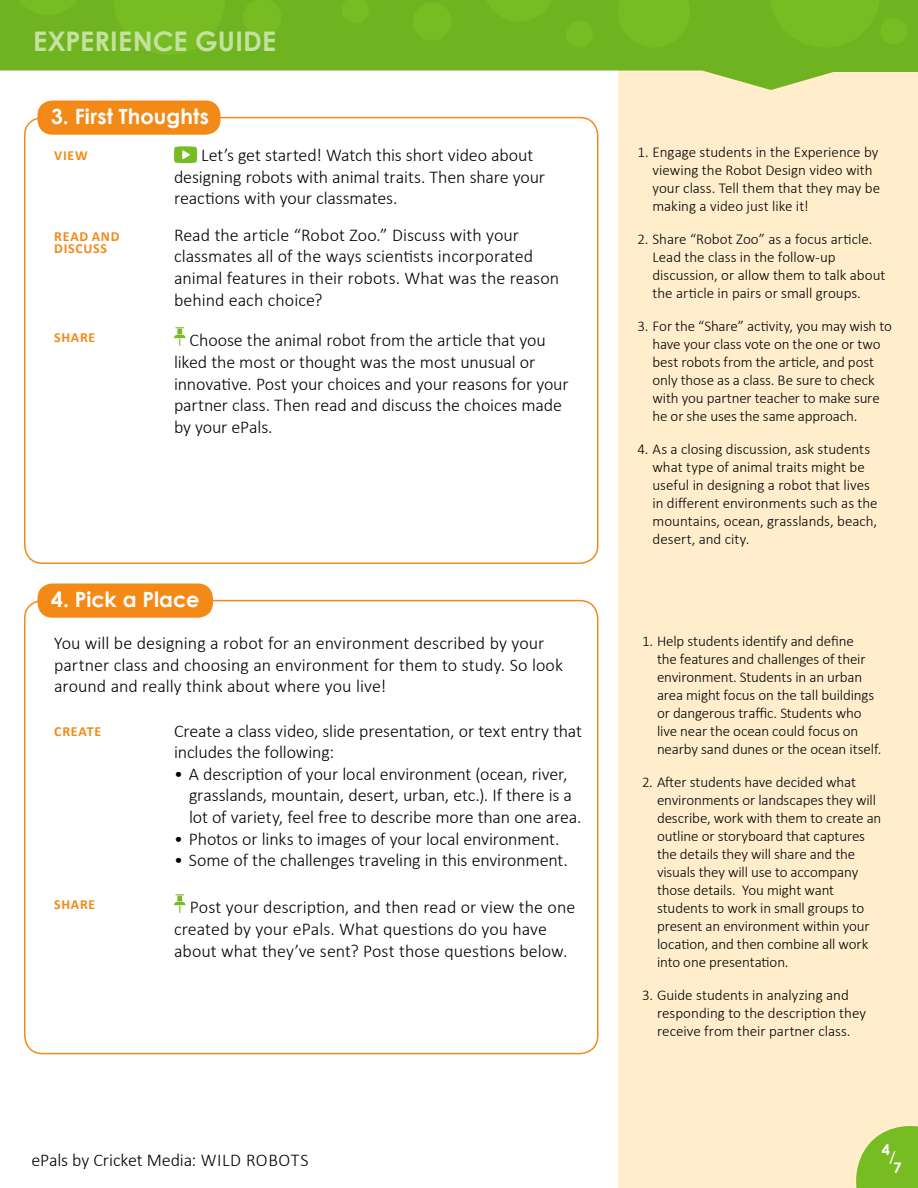
<style>
.page{position:relative;width:918px;height:1188px;background:#fff}
.page>*{position:absolute;margin:0;border:0;box-sizing:border-box;transform-origin:0 0}
.t1{font:700 27px "Century Gothic";letter-spacing:.005em;color:#c5e1a0}
.t2{font:700 21px "Century Gothic";letter-spacing:.005em;color:#fff}
.body_text{font:300 18px/21.6px "Calibri";color:#000}
.body_text__bullets{font:300 18px/21.6px "Calibri";letter-spacing:-.01em;color:#000}
.instruction_tips{font:300 15px/18px "Calibri";letter-spacing:-.005em;color:#000}
.t3{font:700 14.55px/10.5px "Century Gothic";color:#fff;text-align:center}
.heading{font:700 13.8px/12.3px "Calibri";letter-spacing:.05em;color:#f38a17}
</style>
<div class="page">
<div style="left:24px;top:600px;width:574px;height:454px;border:2px solid #f38a17;border-radius:18px"></div>
<div style="left:38px;top:584px;width:175px;height:34px;background:#f38a17;border-radius:15px"></div>
<div style="left:24px;top:117px;width:574px;height:447px;border:2px solid #f38a17;border-radius:18px"></div>
<div style="left:38px;top:100px;width:182px;height:35px;background:#f38a17;border-radius:15px"></div>
<div style="left:618px;top:14px;width:300px;height:1174px;background:#ffedcc"></div>
<svg style="left:0;top:0;width:918px;height:90px;fill:#6fb420"></svg>
<svg style="left:12px;top:0;width:72px;height:15px"></svg>
<div style="left:483px;top:0;width:72px;height:22px;background:#77bc22"></div>
<div style="left:618px;top:0;width:72px;height:48px;background:#77bc22"></div>
<div style="left:114px;top:0;width:111px;height:55px;background:#77bc22"></div>
<div style="left:770px;top:0;width:110px;height:48px;background:#77bc22"></div>
<svg style="left:243px;top:0;width:38px;height:37px"></svg>
<div style="left:413px;top:2px;width:38px;height:39px;background:#77bc22;border-radius:50%"></div>
<svg style="left:342px;top:0;width:27px;height:23px"></svg>
<div style="left:566px;top:21px;width:27px;height:27px;background:#77bc22;border-radius:50%"></div>
<div style="left:880px;top:18px;width:28px;height:27px;background:#77bc22;border-radius:50%"></div>
<svg style="left:856px;top:1126px;width:62px;height:62px"></svg>
<svg style="left:174px;top:894px;width:12px;height:19px"></svg>
<svg style="left:174px;top:146px;width:23px;height:17px"></svg>
<svg style="left:174px;top:327px;width:12px;height:19px"></svg>
<h1 class="t1" style="left:33px;top:24px;width:245px">EXPERIENCE GUIDE</h1>
<p class="t2" style="left:51px;top:103px;width:159px">3. First Thoughts</p>
<p class="heading" style="left:54px;top:149px;width:35px">VIEW</p>
<p class="heading" style="left:54px;top:230px;width:67px">READ AND<br>DISCUSS</p>
<p class="heading" style="left:54px;top:332px;width:43px">SHARE</p>
<p class="body_text" style="left:174px;top:143px;width:373px;text-indent:27px">Let’s get started! Watch this short video about designing robots with animal traits. Then share your reactions with your classmates.</p>
<p class="body_text" style="left:174px;top:223px;width:387px">Read the article “Robot Zoo.” Discuss with your classmates all of the ways scientists incorporated animal features in their robots. What was the reason behind each choice?</p>
<p class="body_text" style="left:174px;top:329px;width:396px;text-indent:16px">Choose the animal robot from the article that you liked the most or thought was the most unusual or innovative. Post your choices and your reasons for your partner class. Then read and discuss the choices made by your ePals.</p>
<p class="t2" style="left:51px;top:586px;width:150px">4. Pick a Place</p>
<p class="body_text" style="left:54px;top:632px;width:511px">You will be designing a robot for an environment described by your partner class and choosing an environment for them to study. So look around and really think about where you live!</p>
<p class="heading" style="left:54px;top:725px;width:48px">CREATE</p>
<p class="body_text" style="left:174px;top:719px;width:410px">Create a class video, slide presentation, or text entry that includes the following:</p>
<p class="body_text__bullets" style="left:189px;top:762px;width:394px;text-indent:-15px">• A description of your local environment (ocean, river, grasslands, mountain, desert, urban, etc.). If there is a lot of variety, feel free to describe more than one area.</p>
<p class="body_text__bullets" style="left:174px;top:827px;width:387px">• Photos or links to images of your local environment.</p>
<p class="body_text__bullets" style="left:174px;top:848px;width:395px">• Some of the challenges traveling in this environment.</p>
<p class="body_text" style="left:174px;top:896px;width:403px;text-indent:16px">Post your description, and then read or view the one created by your ePals. What questions do you have about what they’ve sent? Post those questions below.</p>
<p class="heading" style="left:54px;top:899px;width:43px">SHARE</p>
<p class="body_text" style="left:32px;top:1148px;width:279px">ePals by Cricket Media: WILD ROBOTS</p>
<p class="instruction_tips" style="left:652px;top:142px;width:229px;text-indent:-15px">1. Engage students in the Experience by viewing the Robot Design video with your class. Tell them that they may be making a video just like it!</p>
<p class="instruction_tips" style="left:652px;top:229px;width:235px;text-indent:-15px">2. Share “Robot Zoo” as a focus article.<br>Lead the class in the follow-up discussion, or allow them to talk about the article in pairs or small groups.</p>
<p class="instruction_tips" style="left:652px;top:316px;width:241px;text-indent:-15px">3. For the “Share” activity, you may wish to have your class vote on the one or two best robots from the article, and post only those as a class. Be sure to check with you partner teacher to make sure he or she uses the same approach.</p>
<p class="instruction_tips" style="left:652px;top:439px;width:227px;text-indent:-15px">4. As a closing discussion, ask students what type of animal traits might be useful in designing a robot that lives in different environments such as the mountains, ocean, grasslands, beach, desert, and city.</p>
<p class="instruction_tips" style="left:657px;top:631px;width:226px;text-indent:-15px">1. Help students identify and define<br>the features and challenges of their environment. Students in an urban area might focus on the tall buildings or dangerous traffic. Students who live near the ocean could focus on nearby sand dunes or the ocean itself.</p>
<p class="instruction_tips" style="left:657px;top:772px;width:226px;text-indent:-15px">2. After students have decided what environments or landscapes they will describe, work with them to create an outline or storyboard that captures the details they will share and the visuals they will use to accompany those details. You might want students to work in small groups to present an environment within your location, and then combine all work into one presentation.</p>
<p class="instruction_tips" style="left:657px;top:985px;width:211px;text-indent:-15px">3. Guide students in analyzing and responding to the description they receive from their partner class.</p>
<p class="t3" style="left:882px;top:1145px;width:10px">4</p>
<p class="t3" style="left:889px;top:1152px;width:14px">/<br>7</p>
</div>
